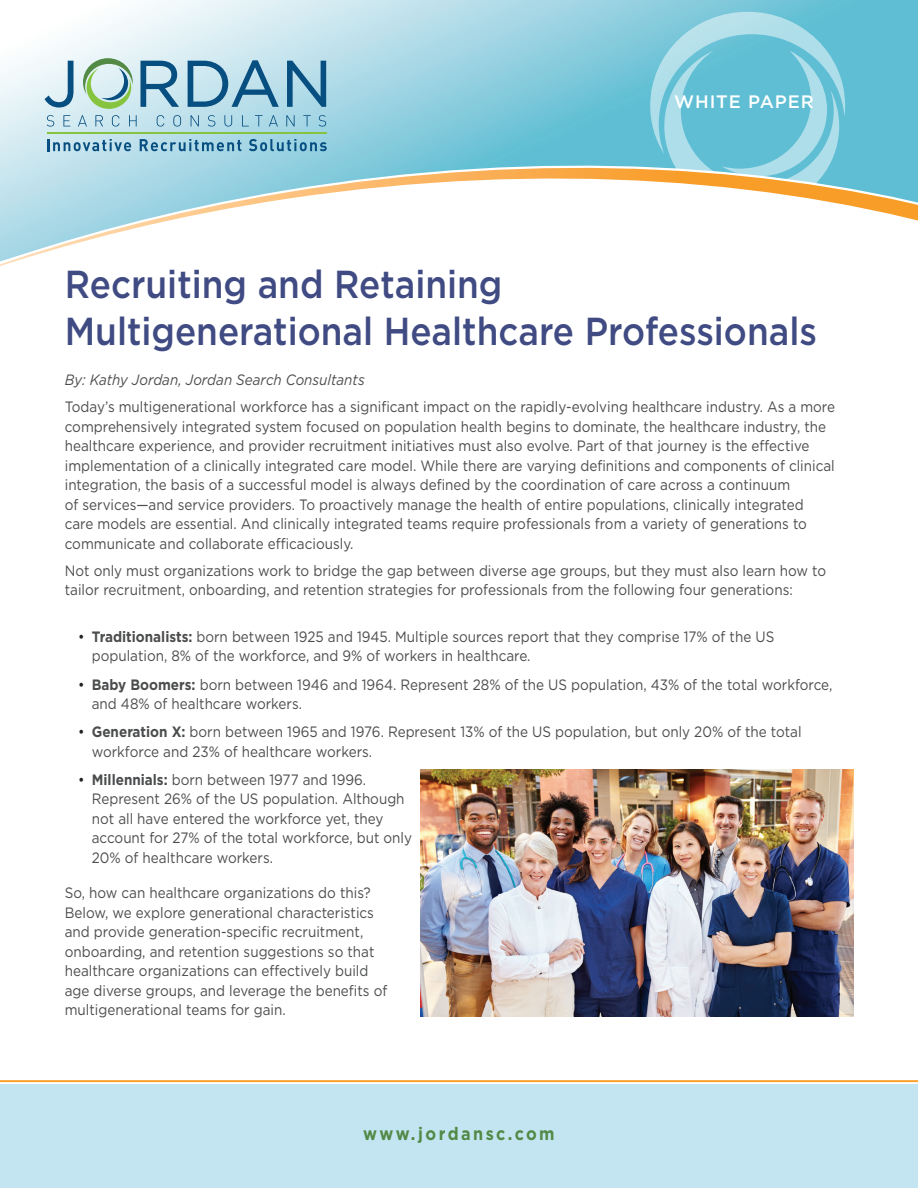
<style>
.page{position:relative;width:918px;height:1188px;background:#fff}
.page>*{position:absolute;margin:0;border:0;box-sizing:border-box;transform-origin:0 0}
.t1{font:500 39px/46.5px "Gotham";color:#3f4b82;scale:.9 1}
.t2{font:700 18px "Gotham";letter-spacing:.15em;color:#528946;scale:.9 1}
.t3{font:500 18px "Gotham";letter-spacing:.05em;color:#fff}
.t4{font:15px/19.5px "Gotham";color:#4b4c4d;scale:.9 1}
.t5{font:italic 15px "Gotham";color:#4b4c4d;scale:.9 1}
.s1{color:#231f20}
.s2{font-weight:700}
</style>
<div class="page">
<div style="left:0;top:1084px;width:918px;height:104px;background:#c3e5f1"></div>
<svg style="left:0;top:1080px;width:918px;height:3px;background:#fabf72"></svg>
<svg style="left:0;top:0;width:918px;height:149px;background:#a4d8e4"></svg>
<svg style="left:650px;top:12px;width:195px;height:137px;background:#79c8da"></svg>
<svg style="left:0;top:149px;width:918px;height:117px"></svg>
<svg style="left:83px;top:58px;width:50px;height:51px;background:#b1d2bb"></svg>
<svg style="left:47px;top:139px;width:84px;height:12px"></svg>
<svg style="left:140px;top:139px;width:101px;height:12px"></svg>
<svg style="left:249px;top:139px;width:78px;height:12px"></svg>
<svg style="left:47px;top:115px;width:7px;height:12px"></svg>
<svg style="left:63px;top:115px;width:7px;height:11px"></svg>
<svg style="left:78px;top:115px;width:9px;height:11px"></svg>
<svg style="left:95px;top:115px;width:8px;height:11px"></svg>
<svg style="left:112px;top:115px;width:8px;height:12px"></svg>
<svg style="left:129px;top:115px;width:8px;height:11px"></svg>
<svg style="left:157px;top:115px;width:7px;height:12px"></svg>
<svg style="left:173px;top:115px;width:8px;height:12px"></svg>
<svg style="left:191px;top:115px;width:8px;height:11px"></svg>
<svg style="left:208px;top:115px;width:7px;height:12px"></svg>
<svg style="left:224px;top:115px;width:8px;height:12px"></svg>
<svg style="left:242px;top:115px;width:7px;height:11px"></svg>
<svg style="left:255px;top:115px;width:8px;height:11px"></svg>
<svg style="left:269px;top:115px;width:9px;height:11px"></svg>
<svg style="left:286px;top:115px;width:9px;height:11px"></svg>
<svg style="left:303px;top:115px;width:8px;height:11px"></svg>
<svg style="left:319px;top:115px;width:7px;height:12px"></svg>
<hr style="left:47px;top:133px;width:279px;height:1px;background:#86c43f">
<svg style="left:45px;top:61px;width:29px;height:47px"></svg>
<svg style="left:140px;top:61px;width:39px;height:46px;background:#7ca8c1"></svg>
<svg style="left:188px;top:60px;width:91px;height:47px;background:#87b3ca"></svg>
<svg style="left:287px;top:61px;width:39px;height:46px;background:#6ba1bd"></svg>
<img style="left:421px;top:769px;width:432px;height:247px">
<p class="t3" style="left:674px;top:89px;width:141px">WHITE PAPER</p>
<h1 class="t1" style="left:65px;top:261px;width:837px">Recruiting and Retaining<br>Multigenerational Healthcare Professionals</h1>
<p class="t5" style="left:65px;top:370px;width:335px">By: Kathy Jordan, Jordan Search Consultants</p>
<p class="t4" style="left:65px;top:397px;width:857px">Today’s multigenerational workforce has a significant impact on the rapidly-evolving healthcare industry. As a more comprehensively integrated system focused on population health begins to dominate, the healthcare industry, the healthcare experience, and provider recruitment initiatives must also evolve. Part of that journey is the effective implementation of a clinically integrated care model. While there are varying definitions and components of clinical integration, the basis of a successful model is always defined by the coordination of care across a continuum<br>of services—and service providers. To proactively manage the health of entire populations, clinically integrated care models are essential. And clinically integrated teams require professionals from a variety of generations to communicate and collaborate efficaciously.</p>
<p class="t4" style="left:65px;top:561px;width:847px">Not only must organizations work to bridge the gap between diverse age groups, but they must also learn how to tailor recruitment, onboarding, and retention strategies for professionals from the following four generations:</p>
<p class="t4" style="left:92px;top:627px;width:760px;text-indent:-14px"><span class="s1">•</span> <span class="s2">Traditionalists:</span> born between 1925 and 1945. Multiple sources report that they comprise 17% of the US population, 8% of the workforce, and 9% of workers in healthcare.</p>
<p class="t4" style="left:92px;top:674px;width:824px;text-indent:-14px"><span class="s1">•</span> <span class="s2">Baby Boomers:</span> born between 1946 and 1964. Represent 28% of the US population, 43% of the total workforce, and 48% of healthcare workers.</p>
<p class="t4" style="left:92px;top:722px;width:790px;text-indent:-14px"><span class="s1">•</span> <span class="s2">Generation X:</span> born between 1965 and 1976. Represent 13% of the US population, but only 20% of the total workforce and 23% of healthcare workers.</p>
<p class="t4" style="left:92px;top:769px;width:357px;text-indent:-14px"><span class="s1">•</span> <span class="s2">Millennials:</span> born between 1977 and 1996.<br>Represent 26% of the US population. Although not all have entered the workforce yet, they account for 27% of the total workforce, but only 20% of healthcare workers.</p>
<p class="t4" style="left:65px;top:883px;width:360px">So, how can healthcare organizations do this?<br>Below, we explore generational characteristics and provide generation-specific recruitment, onboarding, and retention suggestions so that healthcare organizations can effectively build age diverse groups, and leverage the benefits of multigenerational teams for gain.</p>
<p class="t2" style="left:363px;top:1121px;width:214px">www.jordansc.com</p>
</div>
